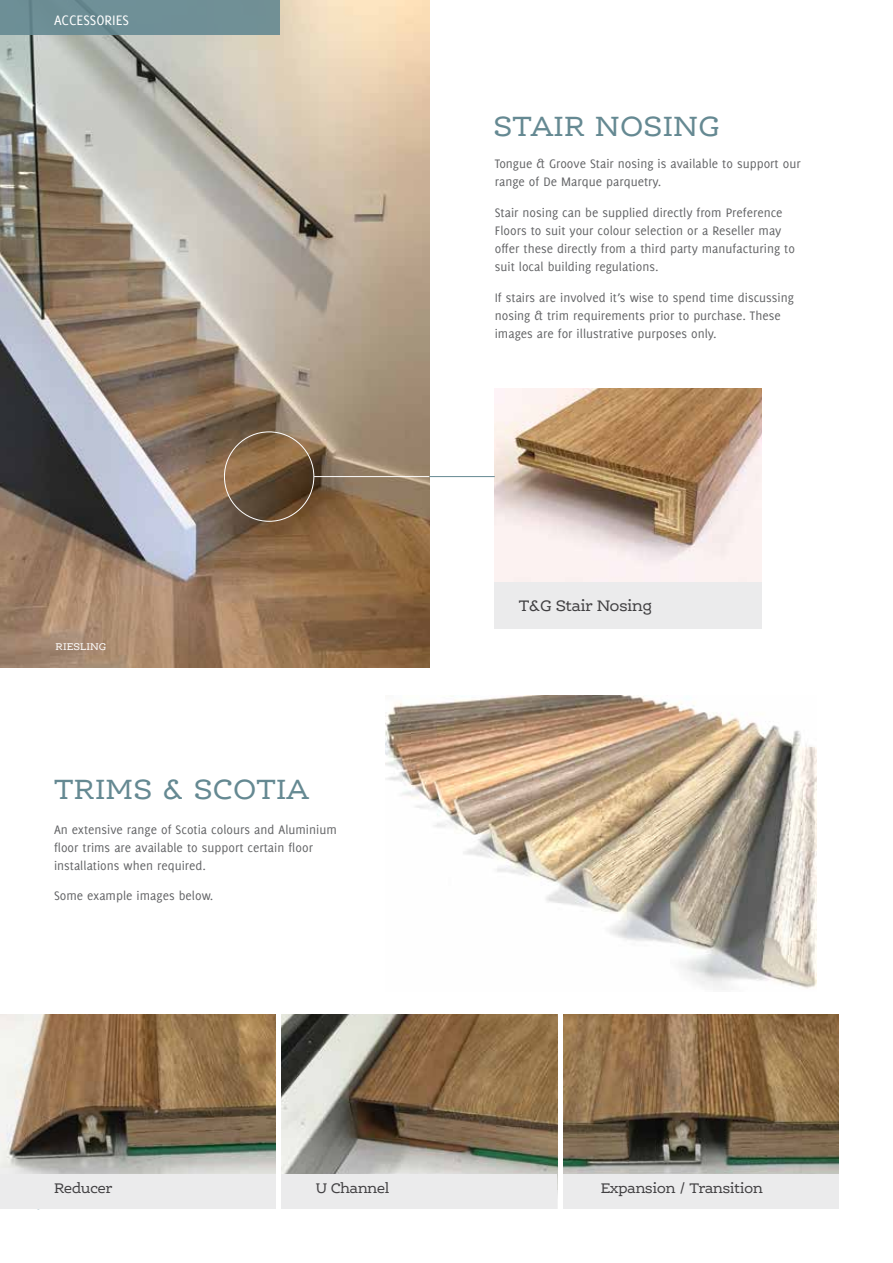
<style>
.page{position:relative;width:893px;height:1263px;background:#fff}
.page>*{position:absolute;margin:0;border:0;box-sizing:border-box;transform-origin:0 0}
.t1{font:30px "Ernestine Pro";letter-spacing:.005em;color:#658992}
.t2{font:16.35px "Ernestine Pro";letter-spacing:-.04em;color:#414042}
.t3{font:15px "Ernestine Pro";letter-spacing:-.04em;color:#414042}
.t4{font:15px "Delicious";color:#fff}
.t5{font:13.5px/18px "Delicious";color:#636466}
.t6{font:10.5px "Ernestine Pro";color:#fff}
</style>
<div class="page">
<img style="left:563px;top:1014px;width:276px;height:160px">
<div style="left:563px;top:1174px;width:276px;height:35px;background:#ebebec"></div>
<img style="left:281px;top:1014px;width:276px;height:160px">
<img style="left:0;top:1014px;width:276px;height:160px">
<div style="left:0;top:1174px;width:276px;height:35px;background:#ebebec"></div>
<div style="left:281px;top:1174px;width:276px;height:35px;background:#ebebec"></div>
<img style="left:0;top:0;width:429px;height:667px">
<img style="left:495px;top:389px;width:267px;height:193px">
<div style="left:495px;top:582px;width:267px;height:47px;background:#ebebec"></div>
<div style="left:0;top:0;width:279px;height:35px;background:#6f8f96"></div>
<img style="left:386px;top:695px;width:431px;height:295px">
<hr style="left:314px;top:476px;width:115px;height:1px;background:#fff">
<hr style="left:429px;top:476px;width:66px;height:1px;background:#658992">
<p class="t4" style="left:54px;top:11px;width:77px">ACCESSORIES</p>
<p class="t6" style="left:56px;top:640px;width:52px">RIESLING</p>
<h1 class="t1" style="left:54px;top:771px;width:257px">TRIMS &amp; SCOTIA</h1>
<p class="t5" style="left:54px;top:820px;width:284px">An extensive range of Scotia colours and Aluminium floor trims are available to support certain floor installations when required.</p>
<p class="t5" style="left:54px;top:887px;width:161px">Some example images below.</p>
<h1 class="t1" style="left:493px;top:108px;width:228px">STAIR NOSING</h1>
<p class="t5" style="left:495px;top:154px;width:307px">Tongue &amp; Groove Stair nosing is available to support our range of De Marque parquetry.</p>
<p class="t5" style="left:495px;top:203px;width:302px">Stair nosing can be supplied directly from Preference Floors to suit your colour selection or a Reseller may offer these directly from a third party manufacturing to suit local building regulations.</p>
<p class="t5" style="left:495px;top:288px;width:301px">If stairs are involved it’s wise to spend time discussing nosing &amp; trim requirements prior to purchase. These images are for illustrative purposes only.</p>
<p class="t2" style="left:519px;top:596px;width:135px">T&amp;G Stair Nosing</p>
<p class="t3" style="left:54px;top:1179px;width:60px">Reducer</p>
<p class="t3" style="left:316px;top:1179px;width:75px">U Channel</p>
<p class="t3" style="left:601px;top:1179px;width:164px">Expansion / Transition</p>
</div>
